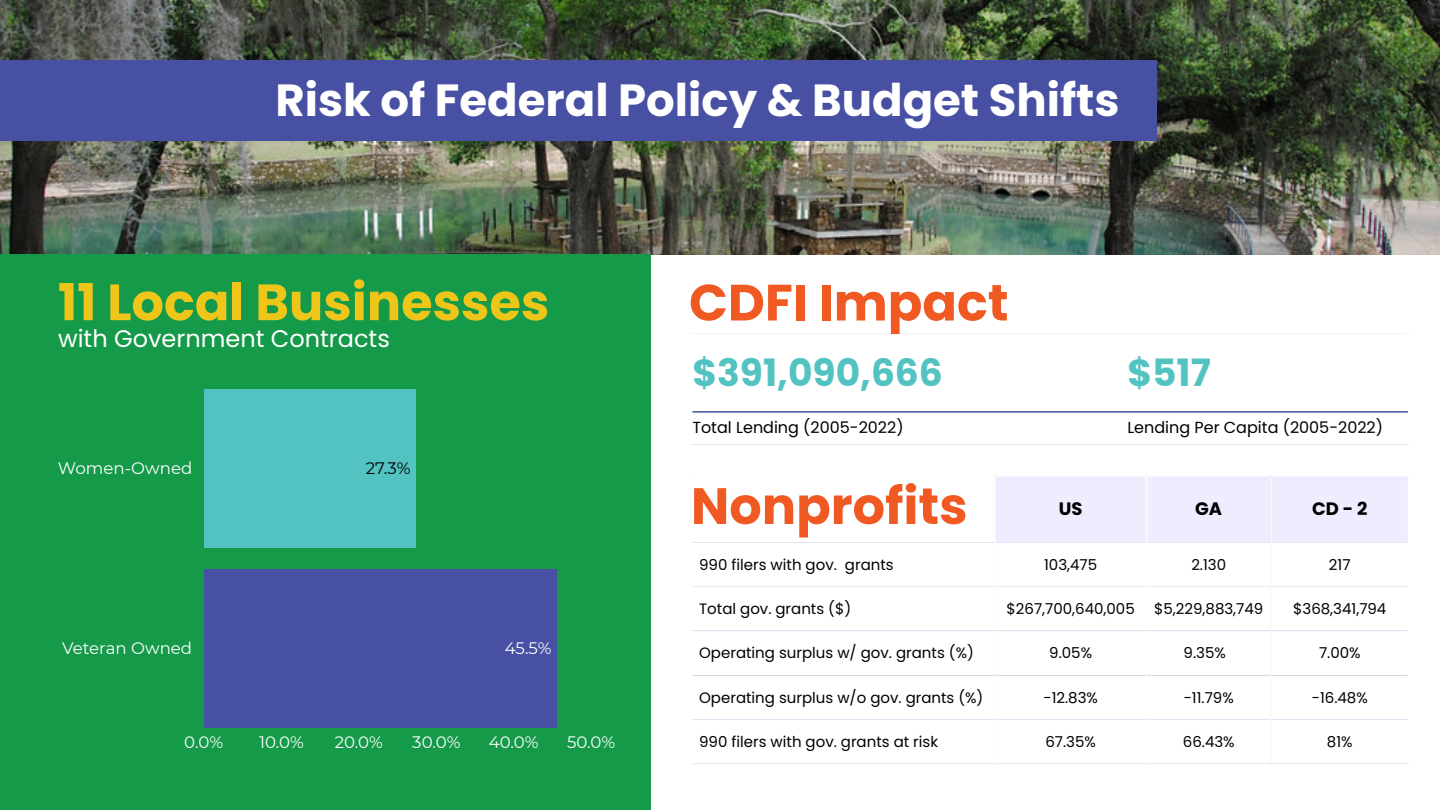
<style>
.page{position:relative;width:1440px;height:810px;background:#fff}
.page>*{position:absolute;margin:0;border:0;box-sizing:border-box;transform-origin:0 0}
.t1{font:700 51px "Poppins";color:#f15922}
.t2{font:700 51px "Poppins";color:#eec61a}
.t3{font:700 45px "Poppins";color:#fff}
.t4{font:700 37.6px "Poppins";color:#53c3c2}
.t5{font:24px "Poppins";color:#fff}
.t6{font:700 18px "Poppins";color:#000}
.t7{font:16.6px "Montserrat";color:#fff}
.t8{font:16.6px "Montserrat";color:#000}
.t9{font:16px "Poppins";color:#000}
.t10{font:15px "Poppins";color:#000}
</style>
<div class="page">
<img style="left:0;top:0;width:1440px;height:254px">
<div style="left:0;top:254px;width:650px;height:556px;background:#149a49"></div>
<div style="left:204px;top:389px;width:211px;height:158px;background:#53c3c2"></div>
<div style="left:204px;top:569px;width:352px;height:158px;background:#4750a2"></div>
<hr style="left:692px;top:411px;width:716px;height:2px;background:#4750a2">
<div style="left:996px;top:477px;width:412px;height:65px;background:#f1ebff"></div>
<hr style="left:692px;top:542px;width:716px;height:1px;background:#f1ebff">
<hr style="left:692px;top:586px;width:716px;height:1px;background:#f1ebff">
<hr style="left:692px;top:630px;width:716px;height:1px;background:#f1ebff">
<hr style="left:692px;top:675px;width:716px;height:1px;background:#f1ebff">
<hr style="left:692px;top:719px;width:716px;height:1px;background:#f1ebff">
<hr style="left:692px;top:763px;width:716px;height:1px;background:#f1ebff">
<hr style="left:994px;top:476px;width:2px;height:288px;background:#fff">
<hr style="left:1146px;top:476px;width:1px;height:288px;background:#fff">
<hr style="left:1270px;top:476px;width:2px;height:288px;background:#fff">
<div style="left:0;top:60px;width:1157px;height:81px;background:#4750a2"></div>
<p class="t3" style="left:276px;top:69px;width:846px">Risk of Federal Policy &amp; Budget Shifts</p>
<p class="t2" style="left:58px;top:267px;width:493px">11 Local Businesses</p>
<p class="t5" style="left:58px;top:322px;width:333px">with Government Contracts</p>
<p class="t7" style="left:58px;top:458px;width:136px">Women-Owned</p>
<p class="t7" style="left:62px;top:638px;width:132px">Veteran Owned</p>
<p class="t8" style="left:366px;top:458px;width:46px">27.3%</p>
<p class="t7" style="left:505px;top:638px;width:48px">45.5%</p>
<p class="t7" style="left:184px;top:732px;width:40px">0.0%</p>
<p class="t7" style="left:259px;top:732px;width:46px">10.0%</p>
<p class="t7" style="left:335px;top:732px;width:50px">20.0%</p>
<p class="t7" style="left:412px;top:732px;width:50px">30.0%</p>
<p class="t7" style="left:489px;top:732px;width:51px">40.0%</p>
<p class="t7" style="left:567px;top:732px;width:50px">50.0%</p>
<p class="t1" style="left:689px;top:267px;width:321px">CDFI Impact</p>
<p class="t4" style="left:692px;top:346px;width:252px">$391,090,666</p>
<p class="t4" style="left:1127px;top:346px;width:85px">$517</p>
<p class="t9" style="left:692px;top:416px;width:213px">Total Lending (2005-2022)</p>
<p class="t9" style="left:1127px;top:416px;width:257px">Lending Per Capita (2005-2022)</p>
<p class="t1" style="left:691px;top:470px;width:278px">Nonprofits</p>
<p class="t6" style="left:1059px;top:496px;width:25px">US</p>
<p class="t6" style="left:1195px;top:496px;width:28px">GA</p>
<h1 class="t6" style="left:1312px;top:496px;width:57px">CD-2</h1>
<p class="t10" style="left:699px;top:554px;width:196px">990 filers with gov. grants</p>
<p class="t10" style="left:1044px;top:554px;width:55px">103,475</p>
<p class="t10" style="left:1191px;top:554px;width:36px">2.130</p>
<p class="t10" style="left:1329px;top:554px;width:23px">217</p>
<p class="t10" style="left:699px;top:598px;width:154px">Total gov. grants ($)</p>
<p class="t10" style="left:1007px;top:598px;width:130px">$267,700,640,005</p>
<p class="t10" style="left:1154px;top:598px;width:111px">$5,229,883,749</p>
<p class="t10" style="left:1293px;top:598px;width:95px">$368,341,794</p>
<p class="t10" style="left:699px;top:643px;width:276px">Operating surplus w/ gov. grants (%)</p>
<p class="t10" style="left:1049px;top:643px;width:44px">9.05%</p>
<p class="t10" style="left:1184px;top:643px;width:44px">9.35%</p>
<p class="t10" style="left:1319px;top:643px;width:43px">7.00%</p>
<p class="t10" style="left:699px;top:687px;width:286px">Operating surplus w/o gov. grants (%)</p>
<p class="t10" style="left:1043px;top:687px;width:56px">-12.83%</p>
<p class="t10" style="left:1184px;top:687px;width:52px">-11.79%</p>
<p class="t10" style="left:1312px;top:687px;width:58px">-16.48%</p>
<p class="t10" style="left:699px;top:731px;width:240px">990 filers with gov. grants at risk</p>
<p class="t10" style="left:1045px;top:731px;width:52px">67.35%</p>
<p class="t10" style="left:1183px;top:731px;width:53px">66.43%</p>
<p class="t10" style="left:1327px;top:731px;width:27px">81%</p>
</div>
